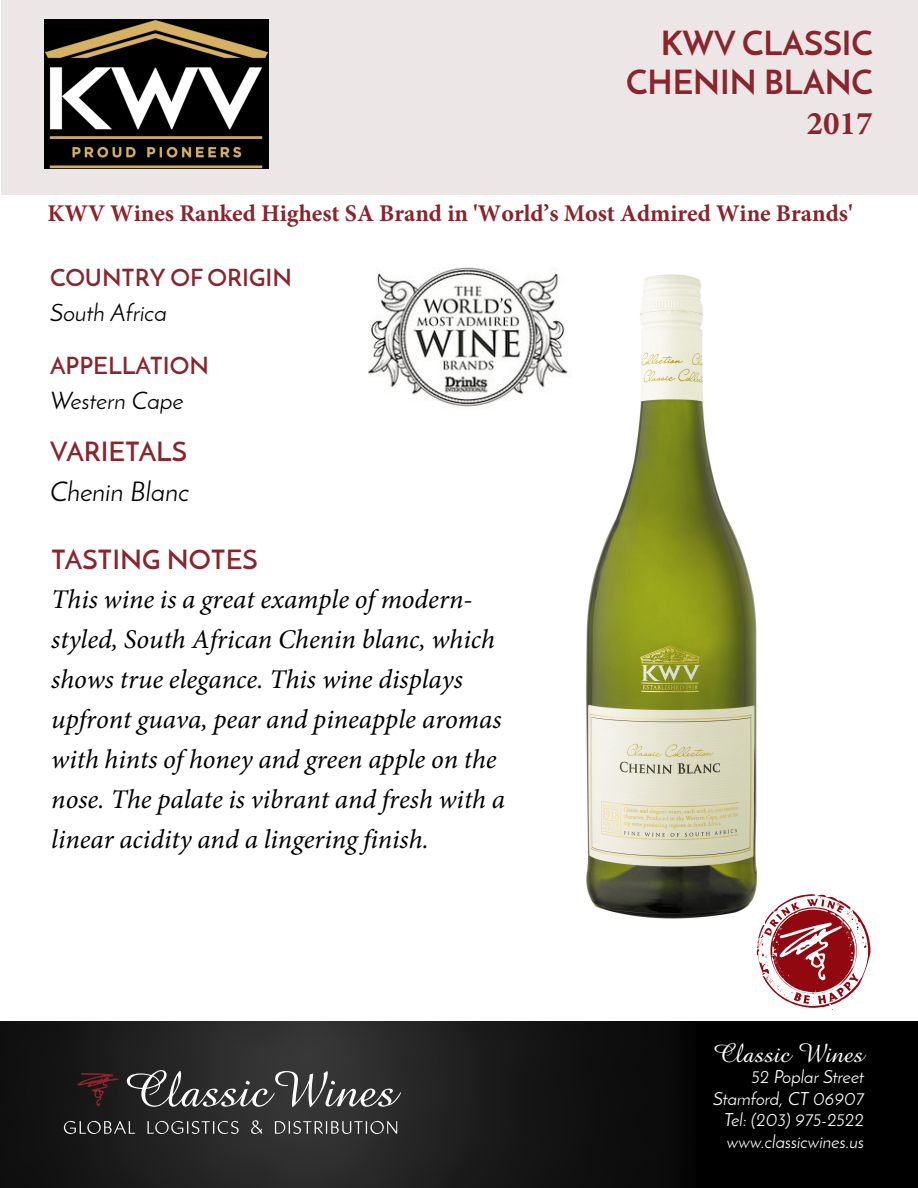
<style>
.page{position:relative;width:918px;height:1188px;background:#fff}
.page>*{position:absolute;margin:0;border:0;box-sizing:border-box;transform-origin:0 0}
.t1{font:700 33.15px/39px "Josefin Sans";color:#8a242d;text-align:right}
.t2{font:700 33.15px "Minion Pro";color:#8a242d}
.t3{font:italic 27px/39.9px "Minion Pro";color:#000}
.t4{font:600 27px "Josefin Sans";color:#8a242d}
.t5{font:27px "Amazone BT";color:#fff}
.t6{font:27px "Josefin Sans";color:#000}
.t7{font:700 24px "Minion Pro";color:#8a232c}
.t8{font:600 24px "Josefin Sans";color:#8a242d}
.t9{font:24px "Josefin Sans";color:#000}
.t10{font:18px/21.6px "Josefin Sans";color:#fff;text-align:right}
</style>
<div class="page">
<div style="left:1px;top:0;width:917px;height:195px;background:#ece7e6"></div>
<img style="left:0;top:1022px;width:918px;height:166px">
<svg style="left:127px;top:1070px;width:274px;height:37px;background:#535353"></svg>
<svg style="left:64px;top:1121px;width:71px;height:13px"></svg>
<svg style="left:147px;top:1121px;width:92px;height:13px"></svg>
<svg style="left:251px;top:1120px;width:11px;height:14px"></svg>
<svg style="left:275px;top:1121px;width:122px;height:13px;background:#5f5f5f"></svg>
<svg style="left:77px;top:1073px;width:42px;height:33px"></svg>
<svg style="left:757px;top:894px;width:114px;height:116px"></svg>
<img style="left:585px;top:274px;width:180px;height:650px">
<img style="left:368px;top:267px;width:200px;height:140px">
<img style="left:44px;top:20px;width:225px;height:148px">
<p class="t1" style="left:626px;top:27px;width:248px">KWV CLASSIC<br>CHENIN BLANC</p>
<p class="t2" style="left:806px;top:100px;width:68px">2017</p>
<p class="t7" style="left:48px;top:197px;width:807px">KWV Wines Ranked Highest SA Brand in 'World’s Most Admired Wine Brands'</p>
<p class="t8" style="left:50px;top:268px;width:244px">COUNTRY OF ORIGIN</p>
<p class="t9" style="left:50px;top:303px;width:119px">South Africa</p>
<p class="t8" style="left:50px;top:356px;width:160px">APPELLATION</p>
<p class="t9" style="left:50px;top:391px;width:135px">Western Cape</p>
<p class="t4" style="left:50px;top:441px;width:138px">VARIETALS</p>
<p class="t6" style="left:50px;top:481px;width:141px">Chenin Blanc</p>
<p class="t4" style="left:51px;top:548px;width:208px">TASTING NOTES</p>
<p class="t3" style="left:51px;top:580px;width:455px">This wine is a great example of modern&shy;styled, South African Chenin blanc, which shows true elegance. This wine displays upfront guava, pear and pineapple aromas with hints of honey and green apple on the nose. The palate is vibrant and fresh with a linear acidity and a lingering finish.</p>
<p class="t5" style="left:714px;top:1037px;width:152px">Classic Wines</p>
<p class="t10" style="left:713px;top:1068px;width:153px">52 Poplar Street<br>Stamford, CT 06907<br>Tel: (203) 975-2522 www.classicwines.us</p>
</div>
